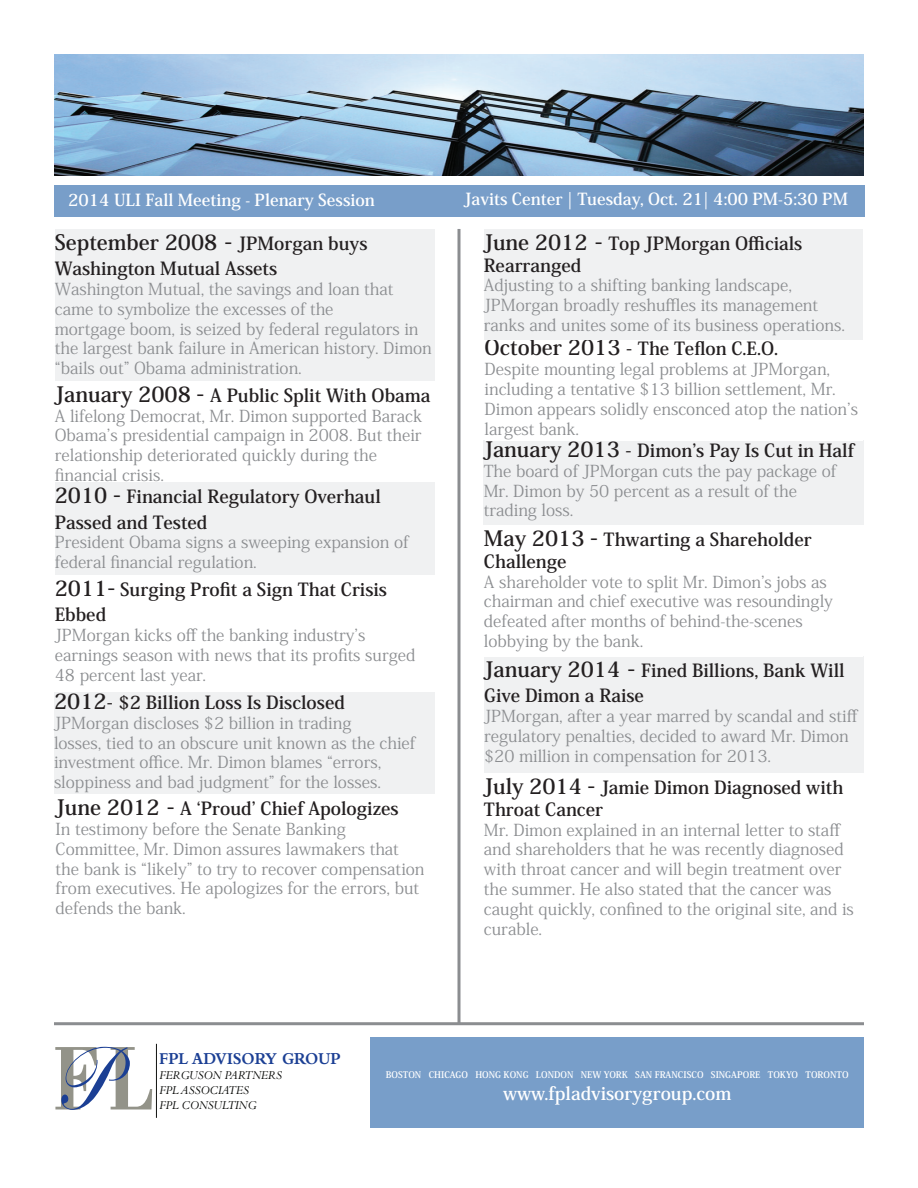
<style>
.page{position:relative;width:918px;height:1188px;background:#fff}
.page>*{position:absolute;margin:0;border:0;box-sizing:border-box;transform-origin:0 0}
.t1{font:700 21px "Koz Min Pr 6 N";color:#231f20}
.t2{font:700 18px/25.2px "Koz Min Pr 6 N";color:#231f20}
.t3{font:700 18px "Koz Min Pr 6 N";color:#fff}
.t4{font:700 17.25px "Bembo Std";color:#1b3f94;scale:.91 1}
.t5{font:16.5px/19.8px "Koz Min Pr 6 N";color:#8b8d90}
.t6{font:700 16.5px "Koz Min Pr 6 N";color:#fff}
.t7{font:italic 12.45px/15px "Bembo Std";color:#040503;scale:.91 1}
.t8{font:700 9px "Koz Min Pr 6 N";color:#fff}
.s1{font-size:27px}
.s2{font-size:18px}
.s3{font-size:21px}
</style>
<div class="page">
<svg style="left:55px;top:1047px;width:97px;height:63px"></svg>
<hr style="left:156px;top:1044px;width:1px;height:74px;background:#040503">
<div style="left:55px;top:229px;width:379px;height:151px;background:#f0f1f2"></div>
<div style="left:54px;top:693px;width:380px;height:101px;background:#f0f1f2"></div>
<div style="left:55px;top:185px;width:810px;height:32px;background:#789ec9"></div>
<img style="left:55px;top:54px;width:809px;height:122px">
<hr style="left:54px;top:1022px;width:810px;height:3px;background:#8b8d90">
<div style="left:370px;top:1037px;width:494px;height:91px;background:#789ec9"></div>
<div style="left:484px;top:441px;width:380px;height:84px;background:#f0f1f2"></div>
<div style="left:484px;top:656px;width:380px;height:117px;background:#f0f1f2"></div>
<hr style="left:458px;top:229px;width:2px;height:794px;background:#8b8d90">
<div style="left:55px;top:482px;width:379px;height:93px;background:#f0f1f2"></div>
<div style="left:484px;top:229px;width:378px;height:110px;background:#f0f1f2"></div>
<p class="t6" style="left:68px;top:190px;width:308px">2014 ULI Fall Meeting - Plenary Session</p>
<p class="t6" style="left:464px;top:190px;width:385px">Javits Center | Tuesday, Oct. 21| 4:00 PM-5:30 PM</p>
<p class="t1" style="left:55px;top:230px;width:314px">September 2008 <span class="s1">-</span> <span class="s2">JPMorgan buys</span></p>
<p class="t2" style="left:55px;top:256px;width:224px">Washington Mutual Assets</p>
<p class="t5" style="left:55px;top:279px;width:378px">Washington Mutual, the savings and loan that came to symbolize the excesses of the<br>mortgage boom, is seized by federal regulators in the largest bank failure in American history. Dimon “bails out” Obama administration.</p>
<p class="t2" style="left:55px;top:383px;width:377px"><span class="s3">January 2008</span> <span class="s1">-</span> A Public Split With Obama</p>
<p class="t5" style="left:55px;top:406px;width:369px">A lifelong Democrat, Mr. Dimon supported Barack Obama’s presidential campaign in 2008. But their relationship deteriorated quickly during the financial crisis.</p>
<p class="t2" style="left:55px;top:485px;width:328px"><span class="s3">2010</span> <span class="s1">-</span> Financial Regulatory Overhaul<br>Passed and Tested</p>
<p class="t5" style="left:55px;top:533px;width:355px">President Obama signs a sweeping expansion of federal financial regulation.</p>
<p class="t2" style="left:55px;top:577px;width:334px"><span class="s3">2011</span><span class="s1">-</span> Surging Profit a Sign That Crisis<br>Ebbed</p>
<p class="t5" style="left:55px;top:625px;width:362px">JPMorgan kicks off the banking industry’s earnings season with news that its profits surged<br>48 percent last year.</p>
<p class="t2" style="left:54px;top:690px;width:292px"><span class="s3">2012-</span> $2 Billion Loss Is Disclosed</p>
<p class="t5" style="left:54px;top:713px;width:363px">JPMorgan discloses $2 billion in trading<br>losses, tied to an obscure unit known as the chief investment office. Mr. Dimon blames “errors, sloppiness and bad judgment” for the losses.</p>
<p class="t2" style="left:56px;top:796px;width:345px"><span class="s3">June 2012</span> <span class="s1">-</span> A ‘Proud’ Chief Apologizes</p>
<p class="t5" style="left:56px;top:819px;width:370px">In testimony before the Senate Banking Committee, Mr. Dimon assures lawmakers that the bank is “likely” to try to recover compensation from executives. He apologizes for the errors, but defends the bank.</p>
<p class="t2" style="left:484px;top:233px;width:320px;line-height:21.6px"><span class="s3">June 2012</span> <span class="s1">-</span> Top JPMorgan Officials<br>Rearranged</p>
<p class="t5" style="left:484px;top:276px;width:363px">Adjusting to a shifting banking landscape,<br>JPMorgan broadly reshuffles its management ranks and unites some of its business operations.</p>
<p class="t2" style="left:485px;top:337px;width:295px"><span class="s3">October 2013 -</span> The Teflon C.E.O.</p>
<p class="t5" style="left:485px;top:360px;width:375px">Despite mounting legal problems at JPMorgan, including a tentative $13 billion settlement, Mr.<br>Dimon appears solidly ensconced atop the nation’s largest bank.</p>
<p class="t2" style="left:484px;top:438px;width:372px"><span class="s3">January 2013 -</span> Dimon’s Pay Is Cut in Half</p>
<p class="t5" style="left:484px;top:461px;width:354px">The board of JPMorgan cuts the pay package of<br>Mr. Dimon by 50 percent as a result of the trading loss.</p>
<p class="t2" style="left:484px;top:529px;width:329px;line-height:21.6px"><span class="s3">May 2013</span> <span class="s1">-</span> Thwarting a Shareholder<br>Challenge</p>
<p class="t5" style="left:484px;top:572px;width:351px">A shareholder vote to split Mr. Dimon’s jobs as chairman and chief executive was resoundingly defeated after months of behind-the-scenes lobbying by the bank.</p>
<p class="t2" style="left:484px;top:658px;width:362px"><span class="s3">January 2014</span> <span class="s1">-</span> Fined Billions, Bank Will<br>Give Dimon a Raise</p>
<p class="t5" style="left:484px;top:707px;width:376px">JPMorgan, after a year marred by scandal and stiff regulatory penalties, decided to award Mr. Dimon $20 million in compensation for 2013.</p>
<p class="t2" style="left:484px;top:777px;width:361px;line-height:21.6px"><span class="s3">July 2014</span> <span class="s1">-</span> Jamie Dimon Diagnosed with<br>Throat Cancer</p>
<p class="t5" style="left:484px;top:820px;width:372px">Mr. Dimon explained in an internal letter to staff and shareholders that he was recently diagnosed with throat cancer and will begin treatment over the summer. He also stated that the cancer was caught quickly, confined to the original site, and is curable.</p>
<p class="t4" style="left:159px;top:1049px;width:201px">FPL ADVISORY GROUP</p>
<p class="t7" style="left:159px;top:1067px;width:136px">FERGUSON PARTNERS<br>FPL ASSOCIATES<br>FPL CONSULTING</p>
<p class="t8" style="left:386px;top:1070px;width:464px">BOSTON CHICAGO HONG KONG LONDON NEW YORK SAN FRANCISCO SINGAPORE TOKYO TORONTO</p>
<p class="t3" style="left:503px;top:1083px;width:230px">www.fpladvisorygroup.com</p>
</div>
